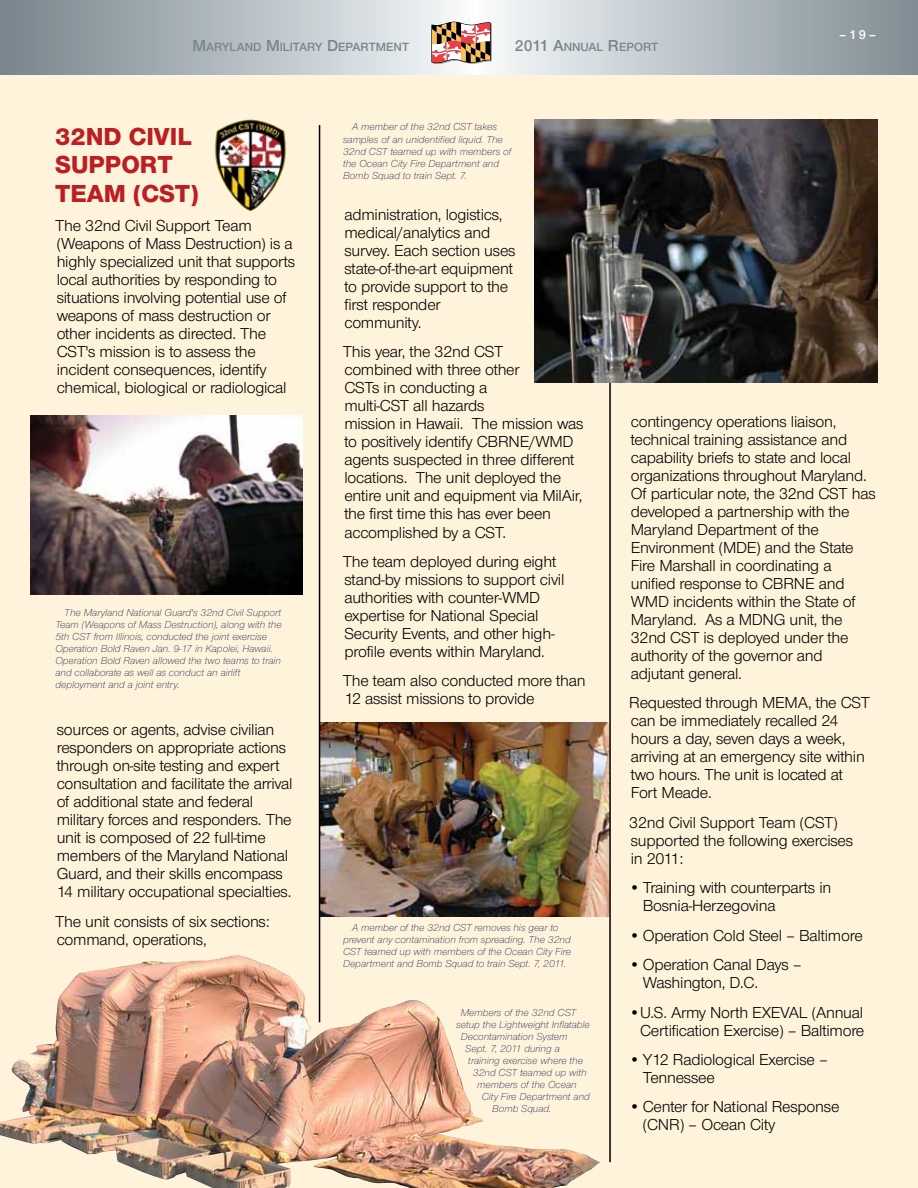
<style>
.page{position:relative;width:918px;height:1188px;background:#fff}
.page>*{position:absolute;margin:0;border:0;box-sizing:border-box;transform-origin:0 0}
.t1{font:800 25.5px/28.5px "Nimbus Sans Novus T";color:#bb1f24}
.t2{font:16.5px/18px "Nimbus Sans Novus T";letter-spacing:-.015em;color:#000}
.t3{font:600 13.5px "Nimbus Sans Novus T";color:#fff}
.t4{font:600 12.3px "Nimbus Sans Novus T";color:#7a868e}
.t5{font:italic 300 10.5px/12px "Nimbus Sans Novus T";color:#1c2154}
.s1{font-size:16.5px}
</style>
<div class="page">
<div style="left:0;top:27px;width:918px;height:1161px;background:#fff4db"></div>
<svg style="left:0;top:0;width:918px;height:74px;background:#b6bec3"></svg>
<svg style="left:431px;top:22px;width:61px;height:42px;background:#b38672"></svg>
<img style="left:214px;top:119px;width:64px;height:92px">
<img style="left:31px;top:415px;width:271px;height:180px">
<img style="left:320px;top:723px;width:289px;height:193px">
<img style="left:0;top:956px;width:600px;height:232px">
<hr style="left:319px;top:125px;width:1px;height:897px;background:#000">
<hr style="left:609px;top:348px;width:2px;height:814px;background:#000">
<img style="left:535px;top:119px;width:343px;height:264px">
<p class="t4" style="left:192px;top:40px;width:218px"><span class="s1">M</span>ARYLAND <span class="s1">M</span>ILITARY <span class="s1">D</span>EPARTMENT</p>
<p class="t4" style="left:515px;top:40px;width:145px"><span class="s1">2011 A</span>NNUAL <span class="s1">R</span>EPORT</p>
<p class="t3" style="left:839px;top:27px;width:38px">–19–</p>
<h1 class="t1" style="left:55px;top:122px;width:145px">32ND CIVIL<br>SUPPORT<br>TEAM (CST)</h1>
<p class="t2" style="left:55px;top:217px;width:242px">The 32nd Civil Support Team (Weapons of Mass Destruction) is a highly specialized unit that supports local authorities by responding to situations involving potential use of weapons of mass destruction or other incidents as directed. The CST's mission is to assess the incident consequences, identify chemical, biological or radiological</p>
<p class="t5" style="left:55px;top:606px;width:228px;text-indent:9px">The Maryland National Guard's 32nd Civil Support Team (Weapons of Mass Destruction), along with the 5th CST from Illinois, conducted the joint exercise Operation Bold Raven Jan. 9-17 in Kapolei, Hawaii.<br>Operation Bold Raven allowed the two teams to train and collaborate as well as conduct an airlift deployment and a joint entry.</p>
<p class="t2" style="left:57px;top:721px;width:237px">sources or agents, advise civilian responders on appropriate actions through on-site testing and expert consultation and facilitate the arrival of additional state and federal military forces and responders. The unit is composed of 22 full-time members of the Maryland National Guard, and their skills encompass 14 military occupational specialties.</p>
<p class="t2" style="left:55px;top:912px;width:216px">The unit consists of six sections: command, operations,</p>
<p class="t5" style="left:343px;top:121px;width:170px;text-indent:9px">A member of the 32nd CST takes samples of an unidentified liquid. The<br>32nd CST teamed up with members of the Ocean City Fire Department and<br>Bomb Squad to train Sept. 7.</p>
<p class="t2" style="left:344px;top:205px;width:173px">administration, logistics, medical/analytics and survey. Each section uses state-of-the-art equipment to provide support to the first responder community.</p>
<p class="t2" style="left:343px;top:343px;width:242px">This year, the 32nd CST<br>combined with three other<br>CSTs in conducting a<br>multi-CST all hazards<br>mission in Hawaii. The mission was to positively identify CBRNE/WMD agents suspected in three different locations. The unit deployed the entire unit and equipment via MilAir, the first time this has ever been accomplished by a CST.</p>
<p class="t2" style="left:343px;top:552px;width:223px">The team deployed during eight stand-by missions to support civil authorities with counter-WMD expertise for National Special<br>Security Events, and other high&shy;profile events within Maryland.</p>
<p class="t2" style="left:343px;top:672px;width:244px">The team also conducted more than<br>12 assist missions to provide</p>
<p class="t5" style="left:343px;top:922px;width:229px;text-align:center">A member of the 32nd CST removes his gear to prevent any contamination from spreading. The 32nd CST teamed up with members of the Ocean City Fire Department and Bomb Squad to train Sept. 7, 2011.</p>
<p class="t5" style="left:461px;top:1006px;width:117px">Members of the 32nd CST</p>
<p class="t5" style="left:456px;top:1018px;width:135px">setup the Lightweight Inflatable</p>
<p class="t5" style="left:461px;top:1030px;width:108px">Decontamination System</p>
<p class="t5" style="left:465px;top:1042px;width:96px">Sept. 7, 2011 during a</p>
<p class="t5" style="left:468px;top:1054px;width:116px">training exercise where the</p>
<p class="t5" style="left:473px;top:1066px;width:115px">32nd CST teamed up with</p>
<p class="t5" style="left:477px;top:1078px;width:101px">members of the Ocean</p>
<p class="t5" style="left:482px;top:1090px;width:110px">City Fire Department and</p>
<p class="t5" style="left:492px;top:1102px;width:61px">Bomb Squad.</p>
<p class="t2" style="left:631px;top:412px;width:247px">contingency operations liaison, technical training assistance and capability briefs to state and local organizations throughout Maryland.<br>Of particular note, the 32nd CST has developed a partnership with the<br>Maryland Department of the<br>Environment (MDE) and the State<br>Fire Marshall in coordinating a unified response to CBRNE and<br>WMD incidents within the State of<br>Maryland. As a MDNG unit, the<br>32nd CST is deployed under the authority of the governor and adjutant general.</p>
<p class="t2" style="left:629px;top:694px;width:242px">Requested through MEMA, the CST can be immediately recalled 24 hours a day, seven days a week, arriving at an emergency site within two hours. The unit is located at<br>Fort Meade.</p>
<p class="t2" style="left:629px;top:813px;width:225px">32nd Civil Support Team (CST) supported the following exercises in 2011:</p>
<p class="t2" style="left:643px;top:878px;width:190px;text-indent:-13px">• Training with counterparts in<br>Bosnia-Herzegovina</p>
<p class="t2" style="left:629px;top:926px;width:235px">• Operation Cold Steel – Baltimore</p>
<p class="t2" style="left:643px;top:955px;width:161px;text-indent:-13px">• Operation Canal Days –<br>Washington, D.C.</p>
<p class="t2" style="left:629px;top:1003px;width:237px;text-align:right">•U.S. Army North EXEVAL (Annual<br>Certification Exercise) – Baltimore</p>
<p class="t2" style="left:643px;top:1050px;width:187px;text-indent:-13px">• Y12 Radiological Exercise –<br>Tennessee</p>
<p class="t2" style="left:643px;top:1098px;width:198px;text-indent:-13px">• Center for National Response (CNR) – Ocean City</p>
</div>
